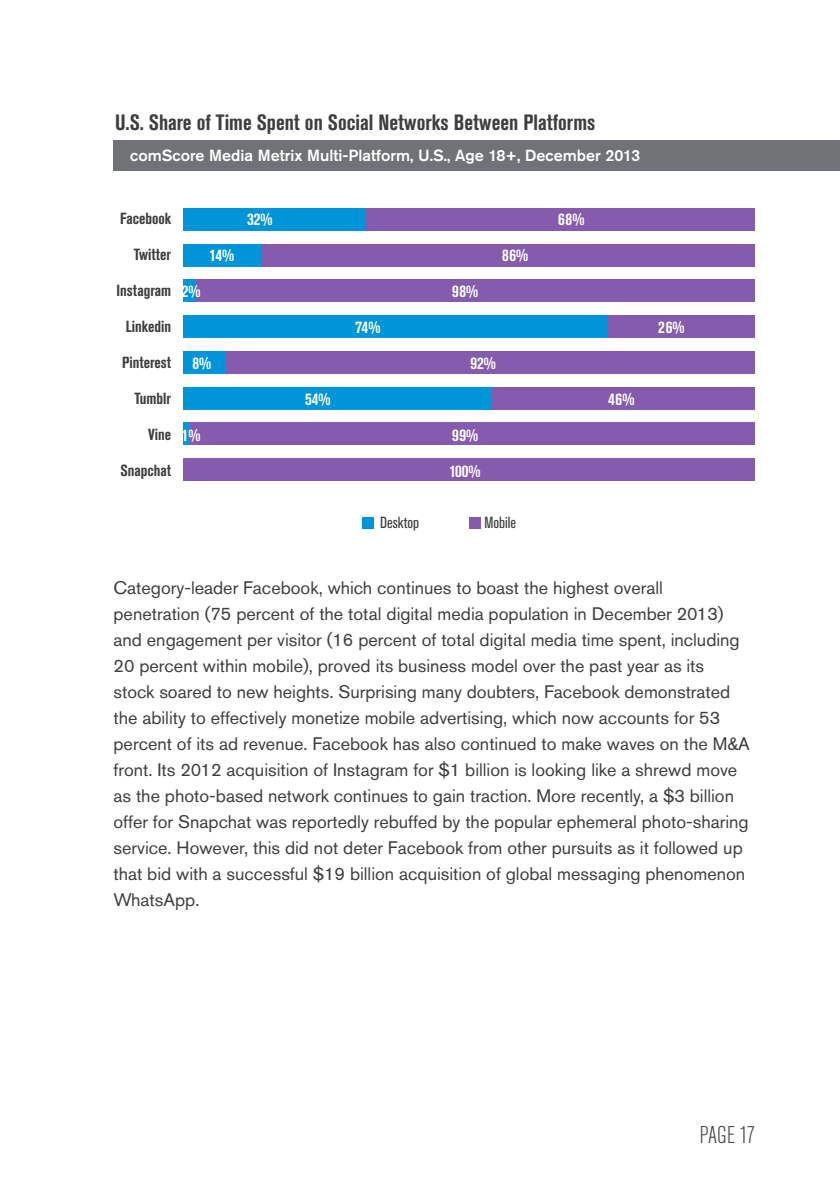
<style>
.page{position:relative;width:840px;height:1191px;background:#fff}
.page>*{position:absolute;margin:0;border:0;box-sizing:border-box;transform-origin:0 0}
.t1{font:300 condensed 24px "Akzidenz Grotesk Pro";letter-spacing:-.02em;color:#434343}
.Chart_Title{font:700 condensed 22px "Akzidenz Grotesk Pro";color:#3e3e3f}
.Body_txt_9_13{font:18px/26px "Akzidenz Grotesk Pro";color:#3e3e3f}
.x_axis{font:700 condensed 17px "Akzidenz Grotesk Pro";color:#fff}
.y_axis_Names{font:700 condensed 16px "Akzidenz Grotesk Pro";color:#3e3e3f}
.Product_name_chart_t{font:500 16px "Akzidenz Grotesk Pro";color:#fff}
.intro_conclusion{font:condensed 16px "Akzidenz Grotesk Pro";color:#3e3e3f}
</style>
<div class="page">
<div style="left:183px;top:208px;width:183px;height:22px;background:#0094d9"></div>
<div style="left:366px;top:208px;width:388px;height:22px;background:#855cad"></div>
<div style="left:183px;top:244px;width:78px;height:22px;background:#0094d9"></div>
<div style="left:261px;top:244px;width:493px;height:22px;background:#855cad"></div>
<div style="left:183px;top:280px;width:13px;height:22px;background:#0094d9"></div>
<div style="left:196px;top:280px;width:558px;height:22px;background:#855cad"></div>
<div style="left:183px;top:315px;width:424px;height:23px;background:#0094d9"></div>
<div style="left:607px;top:315px;width:147px;height:23px;background:#855cad"></div>
<div style="left:183px;top:351px;width:42px;height:22px;background:#0094d9"></div>
<div style="left:225px;top:351px;width:529px;height:22px;background:#855cad"></div>
<div style="left:183px;top:387px;width:308px;height:22px;background:#0094d9"></div>
<div style="left:491px;top:387px;width:263px;height:22px;background:#855cad"></div>
<div style="left:183px;top:423px;width:5px;height:22px;background:#0094d9"></div>
<div style="left:189px;top:423px;width:565px;height:22px;background:#855cad"></div>
<div style="left:183px;top:458px;width:571px;height:23px;background:#855cad"></div>
<div style="left:469px;top:517px;width:11px;height:11px;background:#855cad"></div>
<div style="left:362px;top:517px;width:11px;height:11px;background:#0094d9"></div>
<div style="left:113px;top:140px;width:726px;height:30px;background:#717275"></div>
<p class="Chart_Title" style="left:115px;top:108px;width:481px">U.S. Share of Time Spent on Social Networks Between Platforms</p>
<p class="Product_name_chart_t" style="left:130px;top:145px;width:511px">comScore Media Metrix Multi-Platform, U.S., Age 18+, December 2013</p>
<p class="y_axis_Names" style="left:120px;top:208px;width:53px">Facebook</p>
<p class="y_axis_Names" style="left:134px;top:244px;width:39px">Twitter</p>
<p class="y_axis_Names" style="left:116px;top:280px;width:56px">Instagram</p>
<p class="y_axis_Names" style="left:126px;top:316px;width:47px">Linkedin</p>
<p class="y_axis_Names" style="left:122px;top:352px;width:51px">Pinterest</p>
<p class="y_axis_Names" style="left:134px;top:388px;width:38px">Tumblr</p>
<p class="y_axis_Names" style="left:148px;top:424px;width:24px">Vine</p>
<p class="y_axis_Names" style="left:120px;top:460px;width:52px">Snapchat</p>
<p class="x_axis" style="left:182px;top:280px;width:20px">2%</p>
<p class="x_axis" style="left:209px;top:244px;width:26px">14%</p>
<p class="x_axis" style="left:192px;top:352px;width:20px">8%</p>
<p class="x_axis" style="left:182px;top:424px;width:20px">1%</p>
<p class="x_axis" style="left:247px;top:208px;width:27px">32%</p>
<p class="x_axis" style="left:305px;top:388px;width:27px">54%</p>
<p class="x_axis" style="left:355px;top:316px;width:26px">74%</p>
<p class="x_axis" style="left:452px;top:280px;width:28px">98%</p>
<p class="x_axis" style="left:502px;top:244px;width:28px">86%</p>
<p class="x_axis" style="left:470px;top:352px;width:27px">92%</p>
<p class="x_axis" style="left:452px;top:424px;width:28px">99%</p>
<p class="x_axis" style="left:449px;top:460px;width:33px">100%</p>
<p class="intro_conclusion" style="left:380px;top:512px;width:40px">Desktop</p>
<p class="intro_conclusion" style="left:484px;top:512px;width:33px">Mobile</p>
<p class="x_axis" style="left:558px;top:208px;width:28px">68%</p>
<p class="x_axis" style="left:608px;top:388px;width:28px">46%</p>
<p class="x_axis" style="left:658px;top:316px;width:28px">26%</p>
<p class="Body_txt_9_13" style="left:113px;top:574px;width:637px">Category-leader Facebook, which continues to boast the highest overall penetration (75 percent of the total digital media population in December 2013) and engagement per visitor (16 percent of total digital media time spent, including 20 percent within mobile), proved its business model over the past year as its<br>stock soared to new heights. Surprising many doubters, Facebook demonstrated the ability to effectively monetize mobile advertising, which now accounts for 53 percent of its ad revenue. Facebook has also continued to make waves on the M&amp;A front. Its 2012 acquisition of Instagram for $1 billion is looking like a shrewd move as the photo-based network continues to gain traction. More recently, a $3 billion offer for Snapchat was reportedly rebuffed by the popular ephemeral photo-sharing service. However, this did not deter Facebook from other pursuits as it followed up that bid with a successful $19 billion acquisition of global messaging phenomenon WhatsApp.</p>
<h1 class="t1" style="left:699px;top:1119px;width:56px">PAGE 17</h1>
</div>
